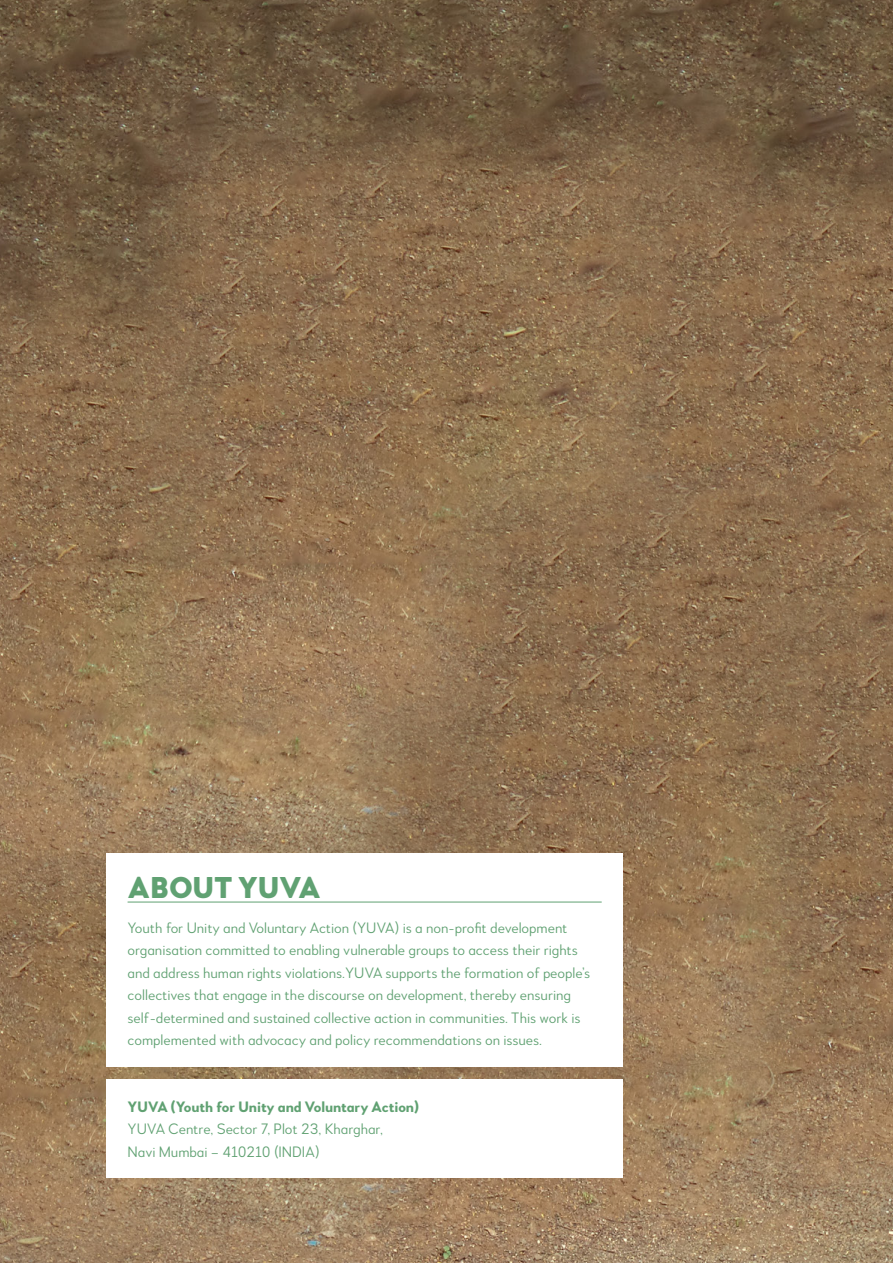
<style>
.page{position:relative;width:893px;height:1263px;background:#fff}
.page>*{position:absolute;margin:0;border:0;box-sizing:border-box;transform-origin:0 0}
.t1{font:900 30px "Woodford Bourne PRO";color:#60a172}
.t2{font:300 15px/22.5px "Woodford Bourne PRO";letter-spacing:-.005em;color:#60a172}
.t3{font:700 15px "Woodford Bourne PRO";letter-spacing:-.005em;color:#60a172}
</style>
<div class="page">
<img style="left:0;top:0;width:893px;height:1263px">
<div style="left:106px;top:1079px;width:517px;height:99px;background:#fff"></div>
<div style="left:106px;top:853px;width:517px;height:213px;background:#fff"></div>
<hr style="left:128px;top:902px;width:474px;height:1px;background:#60a172">
<h1 class="t1" style="left:128px;top:868px;width:195px">ABOUT YUVA</h1>
<p class="t2" style="left:128px;top:917px;width:464px">Youth for Unity and Voluntary Action (YUVA) is a non-profit development organisation committed to enabling vulnerable groups to access their rights and address human rights violations.YUVA supports the formation of people’s collectives that engage in the discourse on development, thereby ensuring self-determined and sustained collective action in communities. This work is complemented with advocacy and policy recommendations on issues.</p>
<p class="t3" style="left:128px;top:1097px;width:293px">YUVA (Youth for Unity and Voluntary Action)</p>
<p class="t2" style="left:128px;top:1118px;width:257px">YUVA Centre, Sector 7, Plot 23, Kharghar,<br>Navi Mumbai – 410210 (INDIA)</p>
</div>
